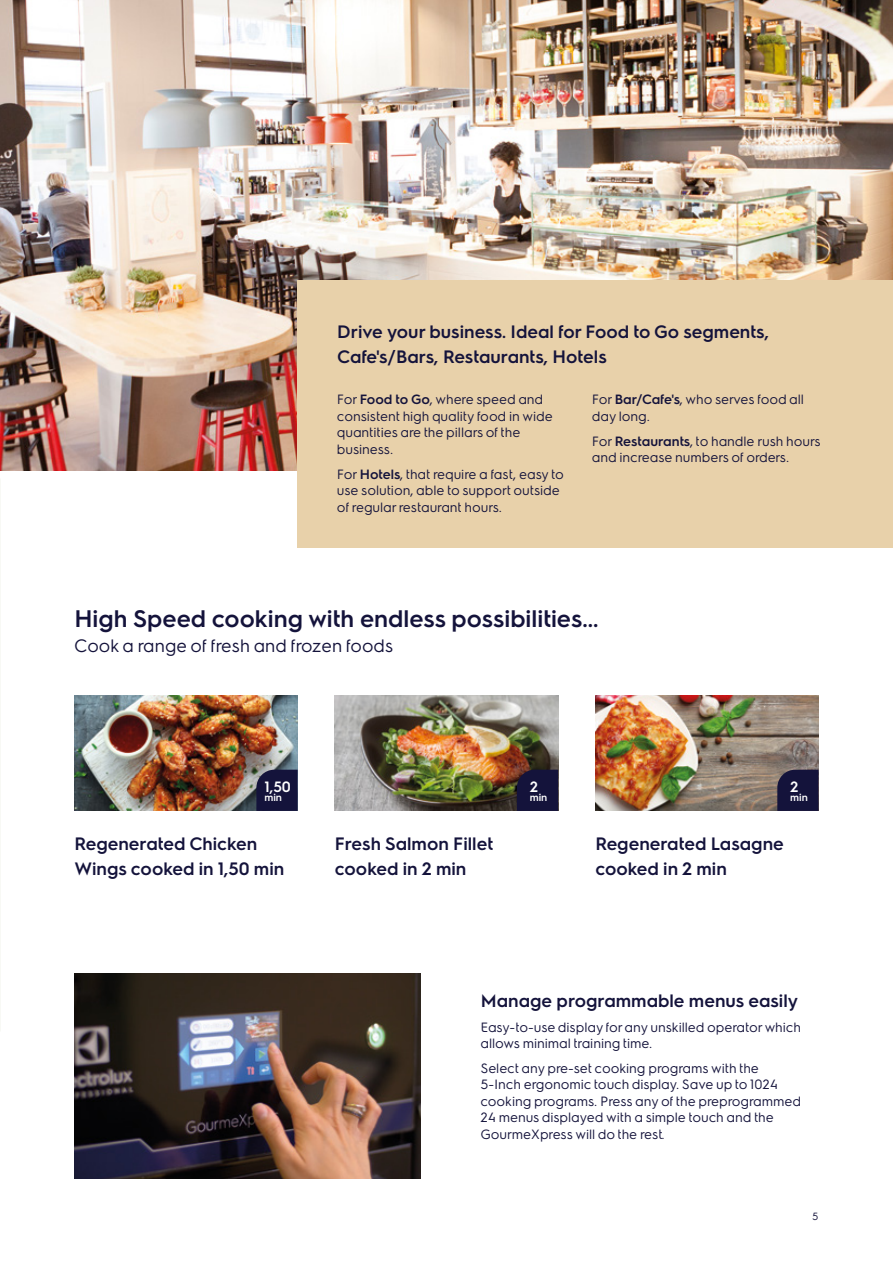
<style>
.page{position:relative;width:893px;height:1263px;background:#fff}
.page>*{position:absolute;margin:0;border:0;box-sizing:border-box;transform-origin:0 0}
.t1{font:600 24px "Electrolux Sans";color:#14133b}
.t2{font:600 18px/24.8px "Electrolux Sans";color:#14133b}
.t3{font:18px "Electrolux Sans";color:#14133b}
.t4{font:600 15px "Electrolux Sans";color:#fff}
.t5{font:13.5px/16.5px "Electrolux Sans";color:#14133b}
.t6{font:600 10.5px "Electrolux Sans";color:#fff}
.t7{font:10.5px "Electrolux Sans";color:#14133b}
.s1{font-weight:600}
</style>
<div class="page">
<img style="left:0;top:0;width:893px;height:470px">
<div style="left:298px;top:281px;width:595px;height:267px;background:#e8d1aa"></div>
<img style="left:74px;top:695px;width:224px;height:116px">
<img style="left:335px;top:695px;width:223px;height:116px">
<img style="left:595px;top:695px;width:224px;height:116px">
<svg style="left:256px;top:770px;width:42px;height:41px;background:#1b1a40"></svg>
<div style="left:517px;top:770px;width:41px;height:41px;background:#14133b"></div>
<svg style="left:777px;top:770px;width:42px;height:41px;background:#1a183d"></svg>
<img style="left:74px;top:974px;width:347px;height:205px">
<h2 class="t2" style="left:337px;top:319px;width:433px">Drive your business. Ideal for Food to Go segments,<br>Cafe's/Bars, Restaurants, Hotels</h2>
<p class="t5" style="left:337px;top:391px;width:217px">For <span class="s1">Food to Go</span>, where speed and consistent high quality food in wide quantities are the pillars of the business.</p>
<p class="t5" style="left:337px;top:465px;width:229px">For <span class="s1">Hotels</span>, that require a fast, easy to use solution, able to support outside of regular restaurant hours.</p>
<p class="t5" style="left:592px;top:391px;width:214px">For <span class="s1">Bar/Cafe's</span>, who serves food all day long.</p>
<p class="t5" style="left:592px;top:432px;width:230px">For <span class="s1">Restaurants</span>, to handle rush hours and increase numbers of orders.</p>
<h1 class="t1" style="left:74px;top:602px;width:526px">High Speed cooking with endless possibilities...</h1>
<h2 class="t3" style="left:74px;top:633px;width:321px">Cook a range of fresh and frozen foods</h2>
<p class="t4" style="left:264px;top:776px;width:28px">1,50</p>
<p class="t6" style="left:264px;top:789px;width:19px">min</p>
<p class="t4" style="left:530px;top:776px;width:10px">2</p>
<p class="t6" style="left:530px;top:789px;width:19px">min</p>
<p class="t4" style="left:790px;top:776px;width:10px">2</p>
<p class="t6" style="left:790px;top:789px;width:19px">min</p>
<h2 class="t2" style="left:74px;top:830px;width:211px">Regenerated Chicken<br>Wings cooked in 1,50 min</h2>
<h2 class="t2" style="left:335px;top:830px;width:160px">Fresh Salmon Fillet cooked in 2 min</h2>
<h2 class="t2" style="left:595px;top:830px;width:190px">Regenerated Lasagne cooked in 2 min</h2>
<h2 class="t2" style="left:481px;top:987px;width:319px">Manage programmable menus easily</h2>
<p class="t5" style="left:481px;top:1018px;width:322px">Easy-to-use display for any unskilled operator which allows minimal training time.</p>
<p class="t5" style="left:481px;top:1059px;width:322px">Select any pre-set cooking programs with the 5-Inch ergonomic touch display. Save up to 1024 cooking programs. Press any of the preprogrammed 24 menus displayed with a simple touch and the GourmeXpress will do the rest.</p>
<p class="t7" style="left:812px;top:1209px;width:8px">5</p>
</div>
